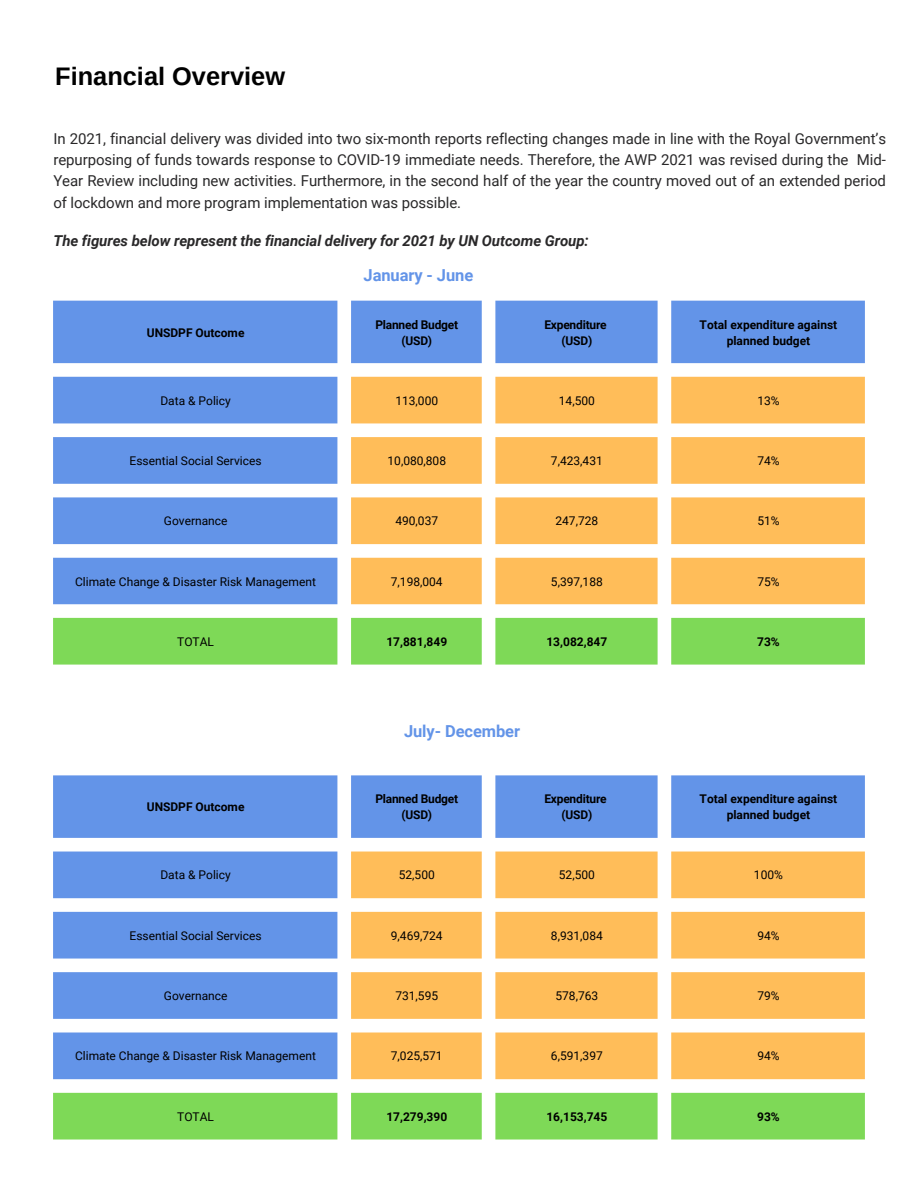
<style>
.page{position:relative;width:918px;height:1188px;background:#fff}
.page>*{position:absolute;margin:0;border:0;box-sizing:border-box;transform-origin:0 0}
.t1{font:700 25.35px "Arimo";color:#000}
.t2{font:700 16.5px "Roboto";letter-spacing:-.005em;color:#6394e8}
.t3{font:15px/21.3px "Roboto";letter-spacing:-.005em;color:#292829;text-align:justify}
.t4{font:italic 700 15px "Roboto";letter-spacing:-.005em;color:#292829}
.t5{font:12px "Roboto";color:#000}
.t6{font:700 12px/16px "Roboto";color:#000;text-align:center}
</style>
<div class="page">
<svg style="left:53px;top:301px;width:812px;height:303px;fill:#6394e8"></svg>
<svg style="left:351px;top:377px;width:514px;height:227px;fill:#ffbd59"></svg>
<div style="left:53px;top:618px;width:812px;height:46px;background:#7ed957"></div>
<svg style="left:53px;top:776px;width:812px;height:303px;fill:#6394e8"></svg>
<svg style="left:351px;top:852px;width:514px;height:227px;fill:#ffbd59"></svg>
<svg style="left:53px;top:1093px;width:812px;height:47px;background:#85db61"></svg>
<h1 class="t1" style="left:55px;top:62px;width:231px">Financial Overview</h1>
<p class="t3" style="left:53px;top:128px;width:834px">In 2021, financial delivery was divided into two six-month reports reflecting changes made in line with the Royal Government’s repurposing of funds towards response to COVID-19 immediate needs. Therefore, the AWP 2021 was revised during the Mid-Year Review including new activities. Furthermore, in the second half of the year the country moved out of an extended period of lockdown and more program implementation was possible.</p>
<p class="t4" style="left:53px;top:232px;width:537px">The figures below represent the financial delivery for 2021 by UN Outcome Group:</p>
<p class="t2" style="left:364px;top:265px;width:111px">January - June</p>
<p class="t6" style="left:147px;top:324px;width:99px">UNSDPF Outcome</p>
<p class="t6" style="left:375px;top:316px;width:84px">Planned Budget (USD)</p>
<p class="t6" style="left:544px;top:316px;width:64px">Expenditure (USD)</p>
<p class="t6" style="left:700px;top:316px;width:139px">Total expenditure against planned budget</p>
<p class="t5" style="left:160px;top:394px;width:72px">Data &amp; Policy</p>
<p class="t5" style="left:395px;top:394px;width:44px">113,000</p>
<p class="t5" style="left:559px;top:394px;width:38px">14,500</p>
<p class="t5" style="left:757px;top:394px;width:24px">13%</p>
<p class="t5" style="left:130px;top:454px;width:133px">Essential Social Services</p>
<p class="t5" style="left:388px;top:454px;width:60px">10,080,808</p>
<p class="t5" style="left:551px;top:454px;width:53px">7,423,431</p>
<p class="t5" style="left:757px;top:454px;width:24px">74%</p>
<p class="t5" style="left:164px;top:514px;width:65px">Governance</p>
<p class="t5" style="left:395px;top:514px;width:44px">490,037</p>
<p class="t5" style="left:556px;top:514px;width:44px">247,728</p>
<p class="t5" style="left:757px;top:514px;width:24px">51%</p>
<p class="t5" style="left:75px;top:575px;width:242px">Climate Change &amp; Disaster Risk Management</p>
<p class="t5" style="left:391px;top:575px;width:53px">7,198,004</p>
<p class="t5" style="left:551px;top:575px;width:53px">5,397,188</p>
<p class="t5" style="left:757px;top:575px;width:24px">75%</p>
<p class="t5" style="left:177px;top:635px;width:38px">TOTAL</p>
<p class="t6" style="left:386px;top:634px;width:62px">17,881,849</p>
<p class="t6" style="left:546px;top:634px;width:62px">13,082,847</p>
<p class="t6" style="left:757px;top:634px;width:24px">73%</p>
<p class="t2" style="left:404px;top:722px;width:118px">July- December</p>
<p class="t6" style="left:147px;top:799px;width:99px">UNSDPF Outcome</p>
<p class="t6" style="left:375px;top:791px;width:84px">Planned Budget (USD)</p>
<p class="t6" style="left:544px;top:791px;width:64px">Expenditure (USD)</p>
<p class="t6" style="left:700px;top:791px;width:139px">Total expenditure against planned budget</p>
<p class="t5" style="left:160px;top:868px;width:72px">Data &amp; Policy</p>
<p class="t5" style="left:399px;top:868px;width:38px">52,500</p>
<p class="t5" style="left:559px;top:868px;width:38px">52,500</p>
<p class="t5" style="left:754px;top:868px;width:30px">100%</p>
<p class="t5" style="left:130px;top:929px;width:133px">Essential Social Services</p>
<p class="t5" style="left:391px;top:929px;width:53px">9,469,724</p>
<p class="t5" style="left:551px;top:929px;width:53px">8,931,084</p>
<p class="t5" style="left:757px;top:929px;width:24px">94%</p>
<p class="t5" style="left:164px;top:989px;width:65px">Governance</p>
<p class="t5" style="left:395px;top:989px;width:44px">731,595</p>
<p class="t5" style="left:556px;top:989px;width:44px">578,763</p>
<p class="t5" style="left:757px;top:989px;width:24px">79%</p>
<p class="t5" style="left:75px;top:1049px;width:242px">Climate Change &amp; Disaster Risk Management</p>
<p class="t5" style="left:391px;top:1049px;width:53px">7,025,571</p>
<p class="t5" style="left:551px;top:1049px;width:53px">6,591,397</p>
<p class="t5" style="left:757px;top:1049px;width:24px">94%</p>
<p class="t5" style="left:177px;top:1110px;width:38px">TOTAL</p>
<p class="t6" style="left:386px;top:1109px;width:62px">17,279,390</p>
<p class="t6" style="left:546px;top:1109px;width:62px">16,153,745</p>
<p class="t6" style="left:757px;top:1109px;width:24px">93%</p>
</div>
